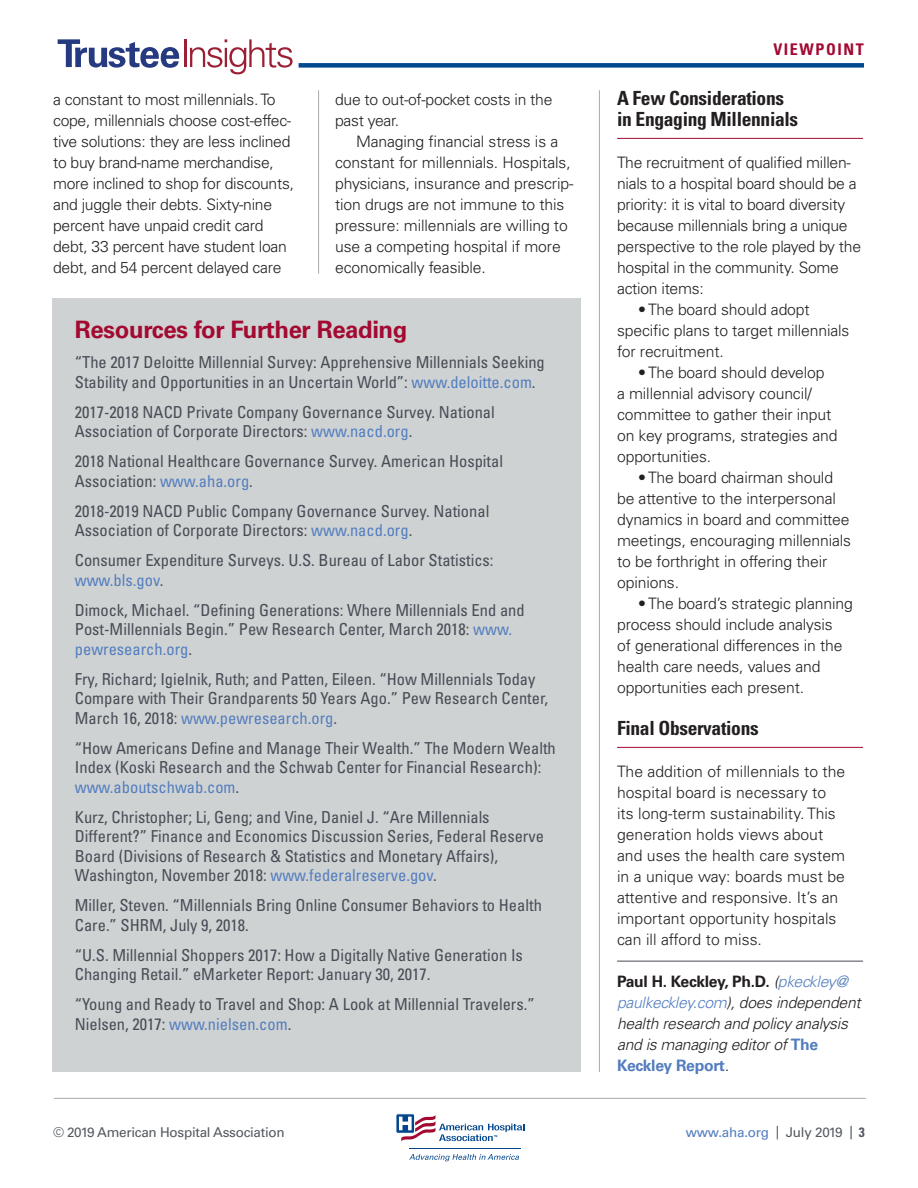
<style>
.page{position:relative;width:918px;height:1188px;background:#fff}
.page>*{position:absolute;margin:0;border:0;box-sizing:border-box;transform-origin:0 0}
.t1{font:700 24px "Univers LT Std";letter-spacing:-.02em;color:#a30a32}
.t2{font:700 condensed 19.5px/21px "Univers LT Std";letter-spacing:-.015em;color:#231f20}
.t3{font:condensed 16.5px/19.5px "Univers LT";color:#474c56}
.t4{font:700 condensed 16.05px "Univers LT Std";letter-spacing:.1em;color:#a30a32}
.t5{font:300 15.75px/21px "Univers LT Std";letter-spacing:-.01em;color:#231f20}
.t6{font:italic 300 15.75px/21px "Univers LT Std";letter-spacing:-.02em;color:#231f20}
.t7{font:13.5px "Univers LT Std";letter-spacing:-.02em;color:#535860}
.t8{font:13.5px "Univers LT Std";letter-spacing:-.02em;color:#537dbf}
.s1{color:#537dbf}
.s2{font-weight:700;font-style:normal}
.s3{font-weight:700;font-style:normal;color:#537dbf}
.s4{color:#535860}
.s5{font-weight:700;font-stretch:condensed;color:#535860}
</style>
<div class="page">
<hr style="left:409px;top:1148px;width:112px;height:1px;background:#01468c">
<svg style="left:409px;top:1154px;width:110px;height:7px"></svg>
<svg style="left:396px;top:1113px;width:128px;height:29px"></svg>
<hr style="left:54px;top:1098px;width:812px;height:1px;background:#a8abac">
<hr style="left:617px;top:138px;width:246px;height:1px;background:#a30a32">
<hr style="left:617px;top:747px;width:246px;height:1px;background:#a30a32">
<hr style="left:617px;top:961px;width:246px;height:1px;background:#474c56">
<div style="left:299px;top:63px;width:565px;height:5px;background:#01498e"></div>
<svg style="left:58px;top:39px;width:121px;height:29px"></svg>
<hr style="left:184px;top:39px;width:3px;height:28px;background:#9c2035">
<svg style="left:190px;top:39px;width:103px;height:35px"></svg>
<hr style="left:318px;top:90px;width:1px;height:184px;background:#a8abac">
<hr style="left:599px;top:90px;width:1px;height:982px;background:#a8abac">
<div style="left:52px;top:298px;width:529px;height:774px;background:#cfd2d2"></div>
<p class="t5" style="left:53px;top:89px;width:242px">a constant to most millennials. To cope, millennials choose cost-effec&shy;tive solutions: they are less inclined to buy brand-name merchandise, more inclined to shop for discounts, and juggle their debts. Sixty-nine percent have unpaid credit card debt, 33 percent have student loan debt, and 54 percent delayed care</p>
<p class="t5" style="left:335px;top:89px;width:219px">due to out-of-pocket costs in the past year.</p>
<p class="t5" style="left:335px;top:131px;width:240px;text-indent:21px">Managing financial stress is a constant for millennials. Hospitals, physicians, insurance and prescrip&shy;tion drugs are not immune to this pressure: millennials are willing to use a competing hospital if more economically feasible.</p>
<h1 class="t1" style="left:75px;top:316px;width:334px">Resources for Further Reading</h1>
<p class="t3" style="left:75px;top:353px;width:472px">“The 2017 Deloitte Millennial Survey: Apprehensive Millennials Seeking<br>Stability and Opportunities in an Uncertain World”: <span class="s1">www.deloitte.com</span>.</p>
<p class="t3" style="left:75px;top:402px;width:422px">2017-2018 NACD Private Company Governance Survey. National<br>Association of Corporate Directors: <span class="s1">www.nacd.org</span>.</p>
<p class="t3" style="left:75px;top:452px;width:430px">2018 National Healthcare Governance Survey. American Hospital<br>Association: <span class="s1">www.aha.org</span>.</p>
<p class="t3" style="left:75px;top:501px;width:416px">2018-2019 NACD Public Company Governance Survey. National<br>Association of Corporate Directors: <span class="s1">www.nacd.org</span>.</p>
<p class="t3" style="left:75px;top:551px;width:420px">Consumer Expenditure Surveys. U.S. Bureau of Labor Statistics: <span class="s1">www.bls.gov</span>.</p>
<p class="t3" style="left:75px;top:600px;width:451px">Dimock, Michael. “Defining Generations: Where Millennials End and<br>Post-Millennials Begin.” Pew Research Center, March 2018: <span class="s1">www. pewresearch.org</span>.</p>
<p class="t3" style="left:75px;top:669px;width:475px">Fry, Richard; Igielnik, Ruth; and Patten, Eileen. “How Millennials Today<br>Compare with Their Grandparents 50 Years Ago.” Pew Research Center,<br>March 16, 2018: <span class="s1">www.pewresearch.org</span>.</p>
<p class="t3" style="left:75px;top:738px;width:483px">“How Americans Define and Manage Their Wealth.” The Modern Wealth<br>Index (Koski Research and the Schwab Center for Financial Research): <span class="s1">www.aboutschwab.com</span>.</p>
<p class="t3" style="left:75px;top:807px;width:471px">Kurz, Christopher; Li, Geng; and Vine, Daniel J. “Are Millennials Different?” Finance and Economics Discussion Series, Federal Reserve Board (Divisions of Research &amp; Statistics and Monetary Affairs), Washington, November 2018: <span class="s1">www.federalreserve.gov</span>.</p>
<p class="t3" style="left:75px;top:896px;width:469px">Miller, Steven. “Millennials Bring Online Consumer Behaviors to Health<br>Care.” SHRM, July 9, 2018.</p>
<p class="t3" style="left:75px;top:945px;width:450px">“U.S. Millennial Shoppers 2017: How a Digitally Native Generation Is<br>Changing Retail.” eMarketer Report: January 30, 2017.</p>
<p class="t3" style="left:75px;top:995px;width:461px">“Young and Ready to Travel and Shop: A Look at Millennial Travelers.”<br>Nielsen, 2017: <span class="s1">www.nielsen.com</span>.</p>
<p class="t4" style="left:773px;top:40px;width:92px">VIEWPOINT</p>
<p class="t2" style="left:617px;top:87px;width:183px">A Few Considerations in Engaging Millennials</p>
<p class="t5" style="left:617px;top:152px;width:246px">The recruitment of qualified millen&shy;nials to a hospital board should be a priority: it is vital to board diversity because millennials bring a unique perspective to the role played by the hospital in the community. Some action items:</p>
<p class="t5" style="left:617px;top:299px;width:234px;text-indent:21px">• The board should adopt specific plans to target millennials for recruitment.</p>
<p class="t5" style="left:617px;top:362px;width:222px;text-indent:21px">• The board should develop<br>a millennial advisory council/ committee to gather their input on key programs, strategies and opportunities.</p>
<p class="t5" style="left:617px;top:467px;width:236px;text-indent:21px">• The board chairman should be attentive to the interpersonal dynamics in board and committee meetings, encouraging millennials to be forthright in offering their opinions.</p>
<p class="t5" style="left:617px;top:593px;width:237px;text-indent:21px">• The board’s strategic planning process should include analysis<br>of generational differences in the health care needs, values and opportunities each present.</p>
<p class="t2" style="left:617px;top:717px;width:143px">Final Observations</p>
<p class="t5" style="left:617px;top:761px;width:230px">The addition of millennials to the hospital board is necessary to its long-term sustainability. This generation holds views about and uses the health care system in a unique way: boards must be attentive and responsive. It’s an important opportunity hospitals can ill afford to miss.</p>
<p class="t6" style="left:617px;top:971px;width:245px"><span class="s2">Paul H. Keckley, Ph.D.</span> (<span class="s1">pkeckley@ paulkeckley.com</span>), does independent health research and policy analysis and is managing editor of <span class="s3">The<br>Keckley Report</span>.</p>
<p class="t7" style="left:53px;top:1125px;width:233px">© 2019 American Hospital Association</p>
<p class="t8" style="left:686px;top:1125px;width:181px">www.aha.org <span class="s4">| July 2019 |</span> <span class="s5">3</span></p>
</div>
